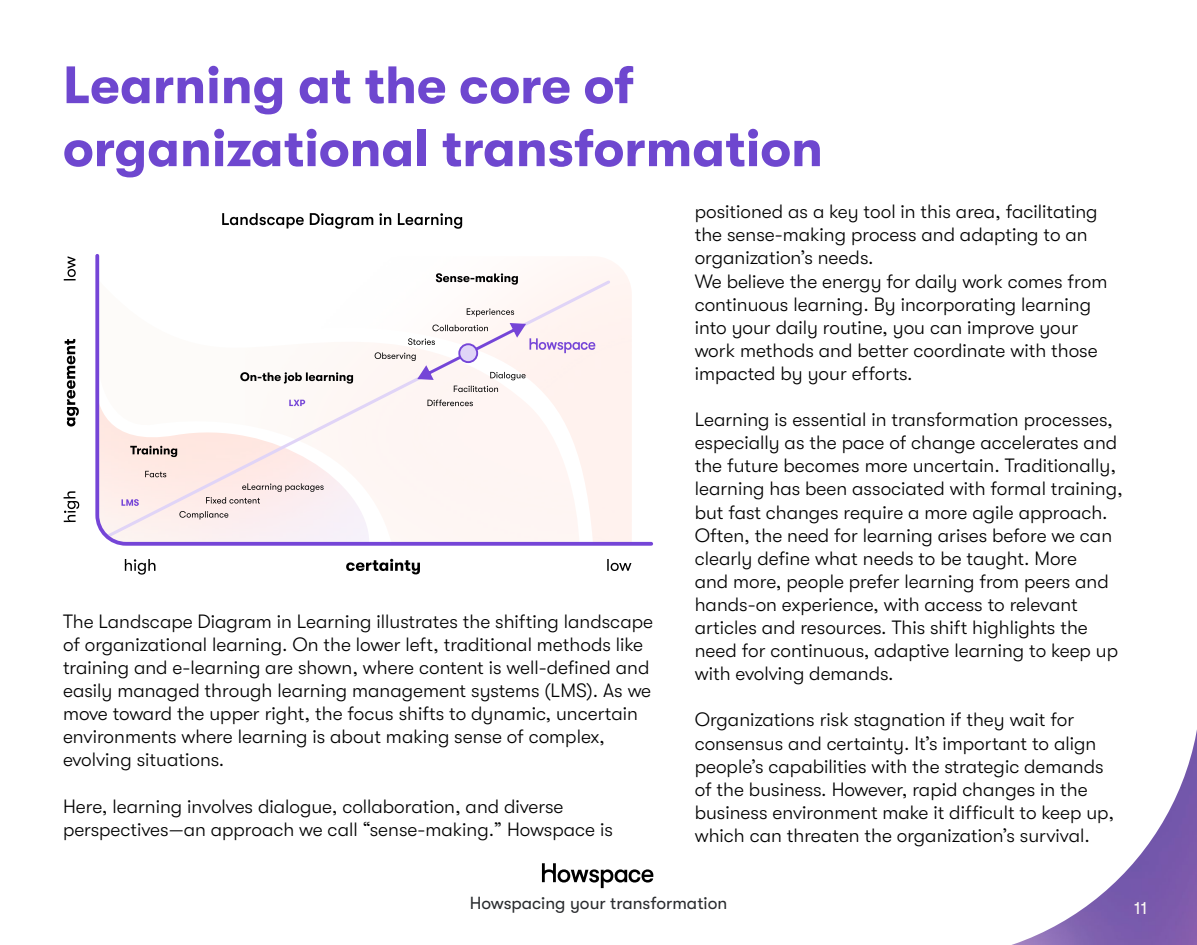
<style>
.page{position:relative;width:1197px;height:945px;background:#fff}
.page>*{position:absolute;margin:0;border:0;box-sizing:border-box;transform-origin:0 0}
.t1{font:700 52.5px/63px "GT Walsheim Pro";color:#6e47cf}
.t2{font:300 19.25px/23.1px "GT Walsheim Pro";color:#000}
.t3{font:17.5px "GT Walsheim Pro";color:#2a2c2f}
.t4{font:17.5px "GT Walsheim Pro";color:#faf7f2}
</style>
<div class="page">
<img style="left:1012px;top:730px;width:185px;height:215px">
<svg style="left:542px;top:863px;width:111px;height:25px"></svg>
<svg style="left:65px;top:339px;width:14px;height:88px"></svg>
<svg style="left:64px;top:256px;width:12px;height:25px"></svg>
<svg style="left:64px;top:491px;width:15px;height:31px"></svg>
<svg style="left:124px;top:558px;width:508px;height:17px"></svg>
<svg style="left:95px;top:254px;width:558px;height:292px"></svg>
<svg style="left:222px;top:213px;width:240px;height:16px"></svg>
<svg style="left:375px;top:323px;width:220px;height:57px"></svg>
<svg style="left:121px;top:499px;width:18px;height:7px"></svg>
<svg style="left:289px;top:400px;width:16px;height:6px"></svg>
<div style="left:459px;top:344px;width:18px;height:18px;background:#e0d4f7;border-radius:50%"></div>
<div style="left:458px;top:343px;width:20px;height:20px;border:2px solid #7545d7;border-radius:50%"></div>
<h1 class="t1" style="left:63px;top:54px;width:761px">Learning at the core of organizational transformation</h1>
<p class="t2" style="left:63px;top:610px;width:592px">The Landscape Diagram in Learning illustrates the shifting landscape of organizational learning. On the lower left, traditional methods like training and e-learning are shown, where content is well-defined and easily managed through learning management systems (LMS). As we move toward the upper right, the focus shifts to dynamic, uncertain environments where learning is about making sense of complex, evolving situations.</p>
<p class="t2" style="left:63px;top:795px;width:551px">Here, learning involves dialogue, collaboration, and diverse perspectives—an approach we call “sense-making.” Howspace is</p>
<p class="t2" style="left:695px;top:200px;width:414px">positioned as a key tool in this area, facilitating the sense-making process and adapting to an organization’s needs.<br>We believe the energy for daily work comes from continuous learning. By incorporating learning into your daily routine, you can improve your work methods and better coordinate with those impacted by your efforts.</p>
<p class="t2" style="left:695px;top:408px;width:429px">Learning is essential in transformation processes, especially as the pace of change accelerates and the future becomes more uncertain. Traditionally, learning has been associated with formal training, but fast changes require a more agile approach.<br>Often, the need for learning arises before we can clearly define what needs to be taught. More<br>and more, people prefer learning from peers and hands-on experience, with access to relevant articles and resources. This shift highlights the need for continuous, adaptive learning to keep up with evolving demands.</p>
<p class="t2" style="left:695px;top:708px;width:421px">Organizations risk stagnation if they wait for consensus and certainty. It’s important to align people’s capabilities with the strategic demands of the business. However, rapid changes in the business environment make it difficult to keep up, which can threaten the organization’s survival.</p>
<p class="t3" style="left:470px;top:893px;width:259px">Howspacing your transformation</p>
<p class="t4" style="left:1134px;top:898px;width:15px">11</p>
</div>
